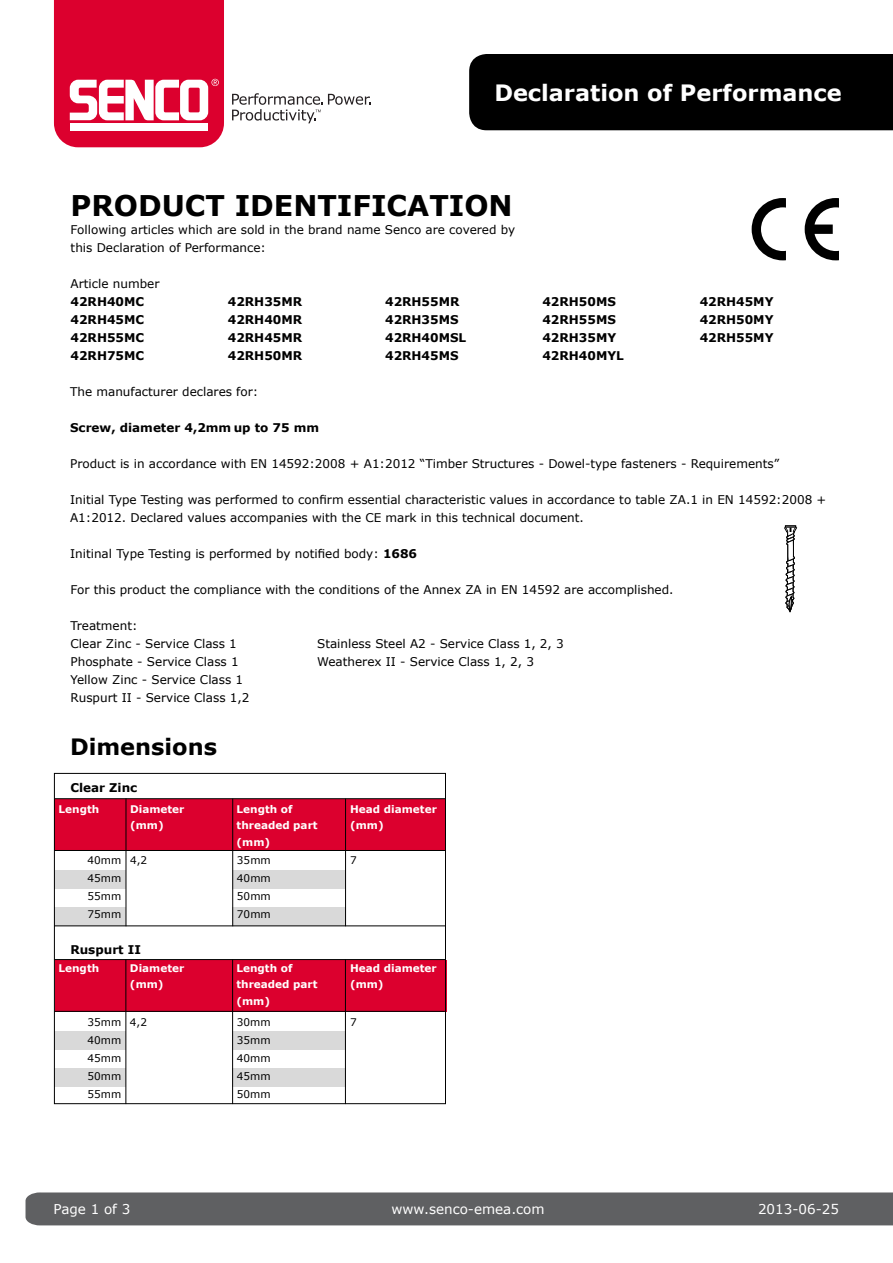
<style>
.page{position:relative;width:893px;height:1263px;background:#fff}
.page>*{position:absolute;margin:0;border:0;box-sizing:border-box;transform-origin:0 0}
.t1{font:700 28.5px "Verdana";color:#000}
.t2{font:700 22.5px "Verdana";color:#fff}
.t3{font:700 22.5px "Verdana";color:#000}
.t4{font:13.5px "Verdana";color:#fff}
.t5{font:12px/18px "Verdana";color:#000}
.t6{font:700 12px/18px "Verdana";color:#000;text-align:justify}
.t7{font:700 10.5px/16.5px "Verdana";color:#fff}
.t8{font:10.5px/18px "Verdana";color:#000;text-align:justify}
.s1{font-weight:700}
</style>
<div class="page">
<svg style="left:784px;top:525px;width:13px;height:88px"></svg>
<div style="left:54px;top:799px;width:391px;height:52px;background:#dc002e"></div>
<div style="left:55px;top:870px;width:391px;height:19px;background:#d9d9d9"></div>
<div style="left:55px;top:907px;width:391px;height:19px;background:#d9d9d9"></div>
<div style="left:55px;top:1031px;width:391px;height:19px;background:#d9d9d9"></div>
<div style="left:55px;top:1068px;width:391px;height:19px;background:#d9d9d9"></div>
<div style="left:55px;top:960px;width:391px;height:52px;background:#dc002e"></div>
<div style="left:126px;top:853px;width:106px;height:73px;background:#fff"></div>
<div style="left:346px;top:853px;width:100px;height:73px;background:#fff"></div>
<div style="left:126px;top:1014px;width:106px;height:89px;background:#fff"></div>
<div style="left:346px;top:1014px;width:100px;height:90px;background:#fff"></div>
<hr style="left:232px;top:799px;width:1px;height:127px;background:#000">
<hr style="left:54px;top:850px;width:391px;height:1px;background:#000">
<hr style="left:126px;top:798px;width:1px;height:128px;background:#000">
<hr style="left:345px;top:799px;width:1px;height:127px;background:#000">
<hr style="left:55px;top:798px;width:390px;height:1px;background:#000">
<hr style="left:54px;top:925px;width:392px;height:1px;background:#000">
<hr style="left:232px;top:959px;width:1px;height:145px;background:#000">
<hr style="left:54px;top:1011px;width:391px;height:1px;background:#000">
<hr style="left:125px;top:959px;width:1px;height:145px;background:#000">
<hr style="left:345px;top:959px;width:1px;height:145px;background:#000">
<hr style="left:54px;top:959px;width:391px;height:1px;background:#000">
<div style="left:54px;top:773px;width:392px;height:331px;border:1px solid #000"></div>
<div style="left:469px;top:54px;width:424px;height:76px;background:#000"></div>
<svg style="left:232px;top:93px;width:139px;height:30px"></svg>
<svg style="left:54px;top:0;width:170px;height:147px"></svg>
<div style="left:26px;top:1192px;width:867px;height:33px;background:#5f6062"></div>
<svg style="left:752px;top:198px;width:87px;height:62px"></svg>
<h2 class="t2" style="left:494px;top:77px;width:349px">Declaration of Performance</h2>
<h1 class="t1" style="left:71px;top:185px;width:444px">Product Identi fication</h1>
<p class="t5" style="left:71px;top:221px;width:446px">Following articles which are sold in the brand name Senco are covered by this Declaration of Performance:</p>
<p class="t5" style="left:71px;top:275px;width:90px">Article number</p>
<p class="t6" style="left:71px;top:292px;width:74px">42RH40MC 42RH45MC 42RH55MC 42RH75MC</p>
<p class="t6" style="left:228px;top:292px;width:75px">42RH35MR 42RH40MR 42RH45MR 42RH50MR</p>
<p class="t6" style="left:385px;top:292px;width:83px;text-align:left">42RH55MR<br>42RH35MS<br>42RH40MSL<br>42RH45MS</p>
<p class="t6" style="left:542px;top:292px;width:83px;text-align:left">42RH50MS<br>42RH55MS<br>42RH35MY<br>42RH40MYL</p>
<p class="t6" style="left:700px;top:292px;width:75px">42RH45MY 42RH50MY 42RH55MY</p>
<p class="t5" style="left:70px;top:383px;width:190px">The manufacturer declares for:</p>
<p class="t6" style="left:70px;top:418px;width:250px">Screw, diameter 4,2mm up to 75 mm</p>
<p class="t5" style="left:70px;top:455px;width:711px">Product is in accordance with EN 14592:2008 + A1:2012 “Timber Structures - Dowel-type fasteners - Requirements”</p>
<p class="t5" style="left:70px;top:491px;width:758px">Initial Type Testing was performed to confirm essential characteristic values in accordance to table ZA.1 in EN 14592:2008 +<br>A1:2012. Declared values accompanies with the CE mark in this technical document.</p>
<p class="t5" style="left:70px;top:545px;width:349px">Initinal Type Testing is performed by notified body: <span class="s1">1686</span></p>
<p class="t5" style="left:71px;top:581px;width:605px">For this product the compliance with the conditions of the Annex ZA in EN 14592 are accomplished.</p>
<p class="t5" style="left:71px;top:617px;width:180px">Treatment:<br>Clear Zinc - Service Class 1<br>Phosphate - Service Class 1<br>Yellow Zinc - Service Class 1<br>Ruspurt II - Service Class 1,2</p>
<h2 class="t3" style="left:70px;top:731px;width:148px">Dimensions</h2>
<p class="t6" style="left:70px;top:778px;width:68px">Clear Zinc</p>
<p class="t5" style="left:317px;top:635px;width:248px">Stainless Steel A2 - Service Class 1, 2, 3<br>Weatherex II - Service Class 1, 2, 3</p>
<p class="t7" style="left:59px;top:801px;width:42px">Length</p>
<p class="t8" style="left:88px;top:851px;width:35px">40mm 45mm 55mm 75mm</p>
<p class="t7" style="left:130px;top:801px;width:56px">Diameter (mm)</p>
<p class="t8" style="left:130px;top:851px;width:19px">4,2</p>
<p class="t6" style="left:70px;top:940px;width:72px">Ruspurt II</p>
<p class="t7" style="left:59px;top:959px;width:42px">Length</p>
<p class="t7" style="left:130px;top:959px;width:56px">Diameter (mm)</p>
<p class="t8" style="left:87px;top:1013px;width:35px">35mm 40mm 45mm 50mm 55mm</p>
<p class="t8" style="left:130px;top:1013px;width:19px">4,2</p>
<p class="t7" style="left:237px;top:801px;width:83px">Length of threaded part (mm)</p>
<p class="t7" style="left:350px;top:801px;width:88px">Head diameter (mm)</p>
<p class="t8" style="left:237px;top:851px;width:35px">35mm 40mm 50mm 70mm</p>
<p class="t8" style="left:350px;top:851px;width:8px">7</p>
<p class="t7" style="left:236px;top:959px;width:83px">Length of threaded part (mm)</p>
<p class="t7" style="left:350px;top:959px;width:88px">Head diameter (mm)</p>
<p class="t8" style="left:237px;top:1013px;width:35px">30mm 35mm 40mm 45mm 50mm</p>
<p class="t8" style="left:350px;top:1013px;width:8px">7</p>
<p class="t4" style="left:54px;top:1200px;width:78px">Page 1 of 3</p>
<p class="t4" style="left:758px;top:1200px;width:82px">2013-06-25</p>
<p class="t4" style="left:391px;top:1200px;width:155px">www.senco-emea.com</p>
</div>
